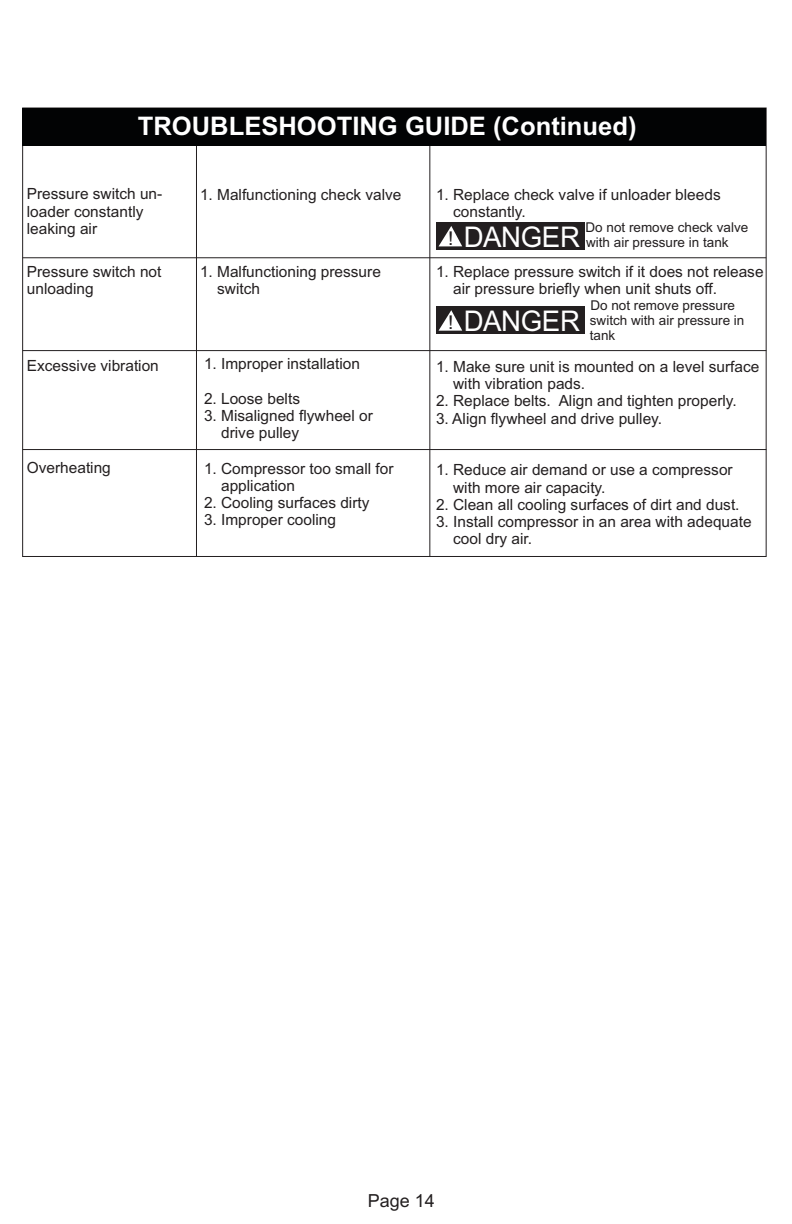
<style>
.page{position:relative;width:792px;height:1224px;background:#fff}
.page>*{position:absolute;margin:0;border:0;box-sizing:border-box;transform-origin:0 0}
.t1{font:28.4px "Arial";letter-spacing:-.015em;color:#fff}
.t2{font:700 25.6px "Arial";color:#fff}
.t3{font:18px "Arial";color:#231f20}
.t4{font:15.4px/17.2px "Arial";color:#231f20}
.t5{font:13.6px/15px "Arial";color:#231f20}
.s1{font-size:19px;color:#231f20}
</style>
<div class="page">
<hr style="left:196px;top:145px;width:1px;height:411px;background:#231f20">
<hr style="left:429px;top:145px;width:1px;height:411px;background:#231f20">
<hr style="left:23px;top:257px;width:743px;height:1px;background:#231f20">
<hr style="left:23px;top:350px;width:743px;height:1px;background:#231f20">
<div style="left:23px;top:108px;width:743px;height:37px;background:#020304"></div>
<div style="left:436px;top:222px;width:148px;height:28px;background:#231f20"></div>
<svg style="left:439px;top:226px;width:23px;height:20px"></svg>
<svg style="left:436px;top:306px;width:148px;height:1px"></svg>
<div style="left:436px;top:307px;width:148px;height:27px;background:#231f20"></div>
<svg style="left:439px;top:310px;width:23px;height:21px"></svg>
<hr style="left:23px;top:449px;width:743px;height:1px;background:#231f20">
<h2 class="t2" style="left:138px;top:117px;width:500px">TROUBLESHOOTING GUIDE (Continued)</h2>
<p class="t4" style="left:27px;top:187px;width:137px">Pressure switch un&shy;loader constantly leaking air</p>
<p class="t4" style="left:453px;top:187px;width:269px;text-indent:-17px">1. Replace check valve if unloader bleeds constantly.</p>
<p class="t4" style="left:200px;top:187px;width:203px">1. Malfunctioning check valve</p>
<p class="t5" style="left:586px;top:221px;width:164px">Do not remove check valve with air pressure in tank</p>
<h1 class="t1" style="left:448px;top:226px;width:133px"><span class="s1">!</span> DANGER</h1>
<p class="t4" style="left:27px;top:264px;width:136px">Pressure switch not unloading</p>
<p class="t4" style="left:217px;top:265px;width:165px;text-indent:-17px">1. Malfunctioning pressure switch</p>
<p class="t4" style="left:27px;top:359px;width:134px">Excessive vibration</p>
<p class="t4" style="left:27px;top:460px;width:86px">Overheating</p>
<p class="t4" style="left:204px;top:357px;width:158px">1. Improper installation</p>
<p class="t4" style="left:204px;top:391px;width:98px">2. Loose belts</p>
<p class="t4" style="left:221px;top:409px;width:153px;text-indent:-17px">3. Misaligned flywheel or drive pulley</p>
<p class="t4" style="left:221px;top:461px;width:174px;text-indent:-17px">1. Compressor too small for application</p>
<p class="t4" style="left:204px;top:496px;width:167px">2. Cooling surfaces dirty</p>
<p class="t4" style="left:204px;top:513px;width:134px">3. Improper cooling</p>
<p class="t4" style="left:453px;top:265px;width:312px;text-indent:-17px">1. Replace pressure switch if it does not release air pressure briefly when unit shuts off.</p>
<p class="t5" style="left:590px;top:299px;width:156px">Do not remove pressure switch with air pressure in tank</p>
<p class="t4" style="left:453px;top:359px;width:308px;text-indent:-17px">1. Make sure unit is mounted on a level surface with vibration pads.</p>
<p class="t4" style="left:436px;top:394px;width:302px">2. Replace belts. Align and tighten properly.</p>
<p class="t4" style="left:436px;top:411px;width:228px">3. Align flywheel and drive pulley.</p>
<p class="t4" style="left:453px;top:463px;width:281px;text-indent:-17px">1. Reduce air demand or use a compressor with more air capacity.</p>
<p class="t4" style="left:436px;top:497px;width:305px">2. Clean all cooling surfaces of dirt and dust.</p>
<p class="t4" style="left:453px;top:515px;width:300px;text-indent:-17px">3. Install compressor in an area with adequate cool dry air.</p>
<h1 class="t1" style="left:448px;top:310px;width:133px"><span class="s1">!</span> DANGER</h1>
<p class="t3" style="left:368px;top:1194px;width:69px">Page 14</p>
</div>
